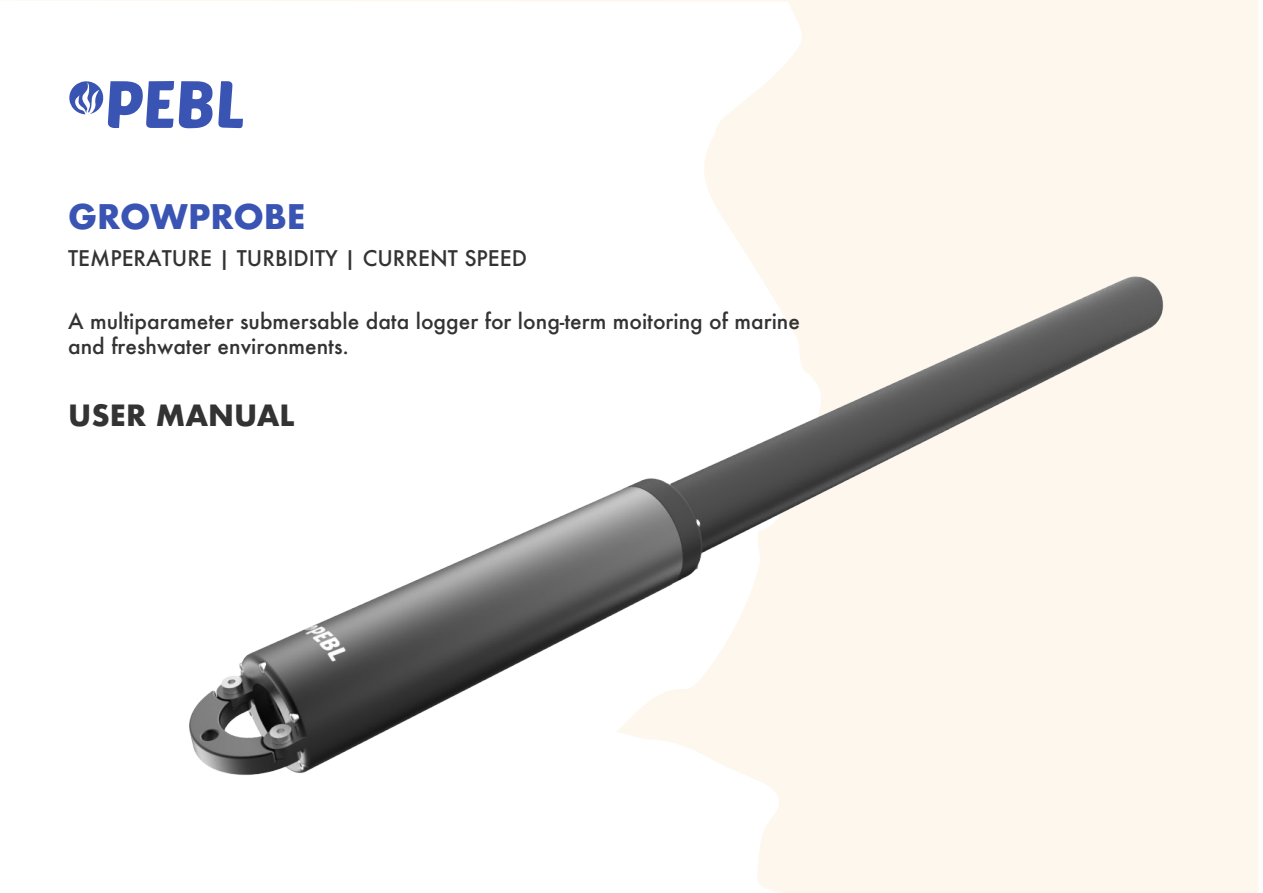
<style>
.page{position:relative;width:1263px;height:893px;background:#fff}
.page>*{position:absolute;margin:0;border:0;box-sizing:border-box;transform-origin:0 0}
.t1{font:700 33px "Futura";color:#3a54b4}
.t2{font:700 28.5px "Futura";color:#333}
.t3{font:500 21px/25.2px "Futura";color:#333}
</style>
<div class="page">
<svg style="left:0;top:0;width:1258px;height:148px"></svg>
<svg style="left:69px;top:80px;width:174px;height:48px"></svg>
<img style="left:189px;top:148px;width:1070px;height:745px">
<h1 class="t1" style="left:68px;top:192px;width:239px">GROWPROBE</h1>
<p class="t3" style="left:68px;top:246px;width:460px">TEMPERATURE | TURBIDITY | CURRENT SPEED</p>
<p class="t3" style="left:68px;top:309px;width:733px">A multiparameter submersable data logger for long-term moitoring of marine and freshwater environments.</p>
<h2 class="t2" style="left:68px;top:395px;width:228px">USER MANUAL</h2>
</div>
